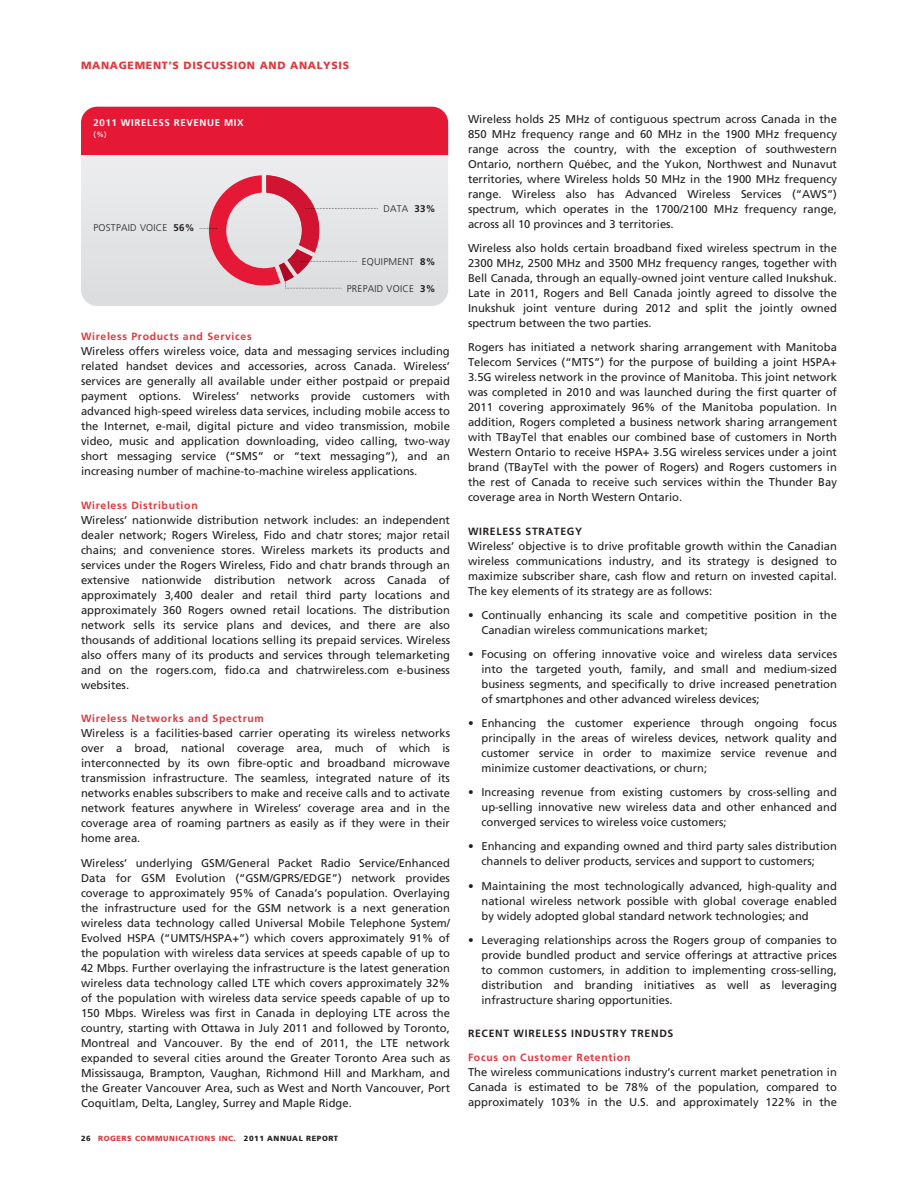
<style>
.page{position:relative;width:918px;height:1188px;background:#fff}
.page>*{position:absolute;margin:0;border:0;box-sizing:border-box;transform-origin:0 0}
.t1{font:11.25px/15px "Frutiger";color:#231f20;text-align:justify}
.t2{font:700 10.5px "Frutiger";letter-spacing:.065em;color:#e1373d}
.t3{font:700 10.5px "Frutiger";letter-spacing:.065em;color:#231f20}
.t4{font:900 10.5px "Frutiger";letter-spacing:.065em;color:#e1373d}
.t5{font:300 9.75px "Frutiger";letter-spacing:.025em;color:#231f20}
.t6{font:700 9.75px "Frutiger";letter-spacing:.06em;color:#fff}
.t7{font:900 7.5px "Frutiger";letter-spacing:.07em;color:#e1373d}
.t8{font:7.5px "Frutiger";color:#fff}
.s1{font-weight:700}
.s2{color:#231f20}
</style>
<div class="page">
<div style="left:81px;top:107px;width:367px;height:48px;background:#e51836"></div>
<div style="left:81px;top:155px;width:367px;height:151px;background:#e4e4e6"></div>
<svg style="left:200px;top:175px;width:178px;height:114px;background:#e0b2bb"></svg>
<p class="t4" style="left:81px;top:61px;width:270px">MANAGEMENT’S DISCUSSION AND ANALYSIS</p>
<p class="t6" style="left:94px;top:119px;width:152px">2011 WIRELESS REVENUE MIX</p>
<p class="t8" style="left:94px;top:131px;width:15px">(%)</p>
<p class="t5" style="left:93px;top:224px;width:103px">POSTPAID VOICE <span class="s1">56%</span></p>
<p class="t5" style="left:383px;top:205px;width:54px">DATA <span class="s1">33%</span></p>
<p class="t5" style="left:362px;top:258px;width:75px">EQUIPMENT <span class="s1">8%</span></p>
<p class="t5" style="left:347px;top:284px;width:90px">PREPAID VOICE <span class="s1">3%</span></p>
<p class="t2" style="left:81px;top:332px;width:172px">Wireless Products and Services</p>
<p class="t1" style="left:81px;top:344px;width:371px">Wireless offers wireless voice, data and messaging services including related handset devices and accessories, across Canada. Wireless’ services are generally all available under either postpaid or prepaid payment options. Wireless’ networks provide customers with advanced high-speed wireless data services, including mobile access to the Internet, e-mail, digital picture and video transmission, mobile video, music and application downloading, video calling, two-way short messaging service (“SMS” or “text messaging”), and an increasing number of machine-to-machine wireless applications.</p>
<p class="t2" style="left:81px;top:501px;width:118px">Wireless Distribution</p>
<p class="t1" style="left:81px;top:513px;width:371px">Wireless’ nationwide distribution network includes: an independent dealer network; Rogers Wireless, Fido and chatr stores; major retail chains; and convenience stores. Wireless markets its products and services under the Rogers Wireless, Fido and chatr brands through an extensive nationwide distribution network across Canada of approximately 3,400 dealer and retail third party locations and approximately 360 Rogers owned retail locations. The distribution network sells its service plans and devices, and there are also thousands of additional locations selling its prepaid services. Wireless also offers many of its products and services through telemarketing and on the rogers.com, fido.ca and chatrwireless.com e-business websites.</p>
<p class="t2" style="left:81px;top:715px;width:184px">Wireless Networks and Spectrum</p>
<p class="t1" style="left:81px;top:727px;width:371px">Wireless is a facilities-based carrier operating its wireless networks over a broad, national coverage area, much of which is interconnected by its own fibre-optic and broadband microwave transmission infrastructure. The seamless, integrated nature of its networks enables subscribers to make and receive calls and to activate network features anywhere in Wireless’ coverage area and in the coverage area of roaming partners as easily as if they were in their home area.</p>
<p class="t1" style="left:81px;top:856px;width:371px">Wireless’ underlying GSM/General Packet Radio Service/Enhanced Data for GSM Evolution (“GSM/GPRS/EDGE”) network provides coverage to approximately 95% of Canada’s population. Overlaying the infrastructure used for the GSM network is a next generation wireless data technology called Universal Mobile Telephone System/ Evolved HSPA (“UMTS/HSPA+”) which covers approximately 91% of the population with wireless data services at speeds capable of up to 42 Mbps. Further overlaying the infrastructure is the latest generation wireless data technology called LTE which covers approximately 32% of the population with wireless data service speeds capable of up to 150 Mbps. Wireless was first in Canada in deploying LTE across the country, starting with Ottawa in July 2011 and followed by Toronto, Montreal and Vancouver. By the end of 2011, the LTE network expanded to several cities around the Greater Toronto Area such as Mississauga, Brampton, Vaughan, Richmond Hill and Markham, and the Greater Vancouver Area, such as West and North Vancouver, Port Coquitlam, Delta, Langley, Surrey and Maple Ridge.</p>
<p class="t7" style="left:81px;top:1136px;width:259px"><span class="s2">26</span> ROGERS COMMUNICATIONS INC. <span class="s2">2011 ANNUAL REPORT</span></p>
<p class="t1" style="left:468px;top:112px;width:371px">Wireless holds 25 MHz of contiguous spectrum across Canada in the 850 MHz frequency range and 60 MHz in the 1900 MHz frequency range across the country, with the exception of southwestern Ontario, northern Québec, and the Yukon, Northwest and Nunavut territories, where Wireless holds 50 MHz in the 1900 MHz frequency range. Wireless also has Advanced Wireless Services (“AWS”) spectrum, which operates in the 1700/2100 MHz frequency range, across all 10 provinces and 3 territories.</p>
<p class="t1" style="left:468px;top:242px;width:371px">Wireless also holds certain broadband fixed wireless spectrum in the 2300 MHz, 2500 MHz and 3500 MHz frequency ranges, together with Bell Canada, through an equally-owned joint venture called Inukshuk.<br>Late in 2011, Rogers and Bell Canada jointly agreed to dissolve the Inukshuk joint venture during 2012 and split the jointly owned spectrum between the two parties.</p>
<p class="t1" style="left:468px;top:341px;width:371px">Rogers has initiated a network sharing arrangement with Manitoba Telecom Services (“MTS”) for the purpose of building a joint HSPA+ 3.5G wireless network in the province of Manitoba. This joint network was completed in 2010 and was launched during the first quarter of 2011 covering approximately 96% of the Manitoba population. In addition, Rogers completed a business network sharing arrangement with TBayTel that enables our combined base of customers in North Western Ontario to receive HSPA+ 3.5G wireless services under a joint brand (TBayTel with the power of Rogers) and Rogers customers in the rest of Canada to receive such services within the Thunder Bay coverage area in North Western Ontario.</p>
<p class="t3" style="left:468px;top:527px;width:116px">WIRELESS STRATEGY</p>
<p class="t1" style="left:468px;top:539px;width:371px">Wireless’ objective is to drive profitable growth within the Canadian wireless communications industry, and its strategy is designed to maximize subscriber share, cash flow and return on invested capital.<br>The key elements of its strategy are as follows:</p>
<p class="t1" style="left:482px;top:608px;width:357px;text-indent:-14px">• Continually enhancing its scale and competitive position in the<br>Canadian wireless communications market;</p>
<p class="t1" style="left:482px;top:647px;width:357px;text-indent:-14px">• Focusing on offering innovative voice and wireless data services into the targeted youth, family, and small and medium-sized business segments, and specifically to drive increased penetration of smartphones and other advanced wireless devices;</p>
<p class="t1" style="left:482px;top:717px;width:357px;text-indent:-14px">• Enhancing the customer experience through ongoing focus principally in the areas of wireless devices, network quality and customer service in order to maximize service revenue and minimize customer deactivations, or churn;</p>
<p class="t1" style="left:482px;top:786px;width:357px;text-indent:-14px">• Increasing revenue from existing customers by cross-selling and up-selling innovative new wireless data and other enhanced and converged services to wireless voice customers;</p>
<p class="t1" style="left:482px;top:840px;width:357px;text-indent:-14px">• Enhancing and expanding owned and third party sales distribution channels to deliver products, services and support to customers;</p>
<p class="t1" style="left:482px;top:879px;width:357px;text-indent:-14px">• Maintaining the most technologically advanced, high-quality and national wireless network possible with global coverage enabled by widely adopted global standard network technologies; and</p>
<p class="t1" style="left:482px;top:933px;width:357px;text-indent:-14px">• Leveraging relationships across the Rogers group of companies to provide bundled product and service offerings at attractive prices to common customers, in addition to implementing cross-selling, distribution and branding initiatives as well as leveraging infrastructure sharing opportunities.</p>
<p class="t3" style="left:468px;top:1029px;width:207px">RECENT WIRELESS INDUSTRY TRENDS</p>
<p class="t2" style="left:468px;top:1053px;width:164px">Focus on Customer Retention</p>
<p class="t1" style="left:468px;top:1066px;width:371px">The wireless communications industry’s current market penetration in Canada is estimated to be 78% of the population, compared to approximately 103% in the U.S. and approximately 122% in the</p>
</div>
